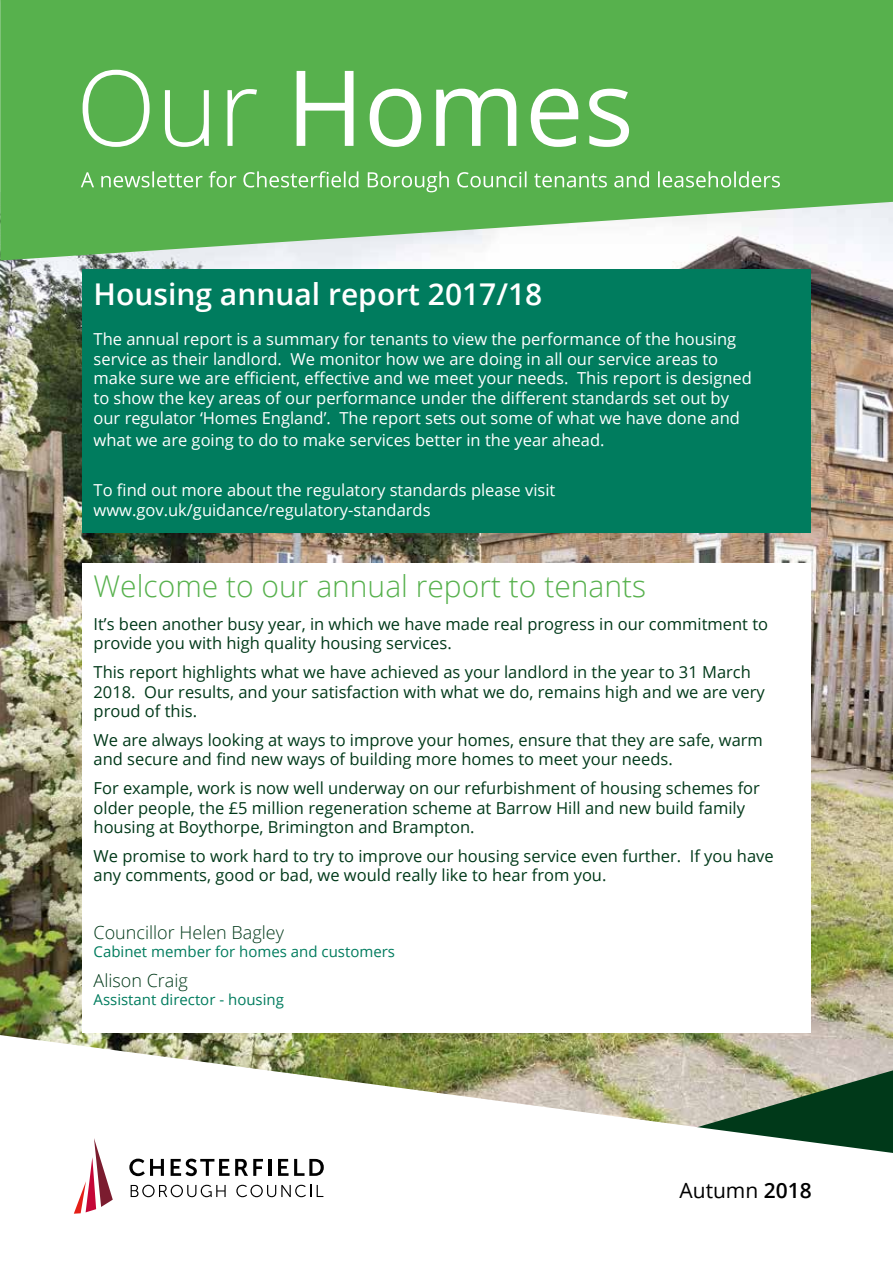
<style>
.page{position:relative;width:893px;height:1263px;background:#fff}
.page>*{position:absolute;margin:0;border:0;box-sizing:border-box;transform-origin:0 0}
.t1{font:300 30px "Open Sans";color:#57b14d}
.t2{font:600 30px "Open Sans";color:#fff}
.t3{font:21px "Open Sans";color:#000}
.t4{font:300 18px "Open Sans";color:#003919}
.t5{font:16.5px/19.8px "Open Sans";color:#003919}
.t6{font:16.5px/19.8px "Open Sans";color:#fff}
.t7{font:15px "Open Sans";color:#007c5e}
.s1{font-weight:600}
</style>
<div class="page">
<img style="left:0;top:261px;width:893px;height:774px">
<div style="left:83px;top:270px;width:728px;height:263px;background:#007c5e"></div>
<div style="left:83px;top:563px;width:728px;height:470px;background:#fff"></div>
<svg style="left:0;top:0;width:893px;height:261px;background:#6cb964"></svg>
<svg style="left:81px;top:171px;width:445px;height:21px;background:#75bf6d"></svg>
<svg style="left:534px;top:171px;width:246px;height:17px;background:#7dc276"></svg>
<svg style="left:83px;top:70px;width:67px;height:77px"></svg>
<svg style="left:165px;top:89px;width:92px;height:58px"></svg>
<svg style="left:297px;top:71px;width:56px;height:75px"></svg>
<svg style="left:370px;top:89px;width:51px;height:58px"></svg>
<svg style="left:436px;top:89px;width:193px;height:58px"></svg>
<svg style="left:0;top:1035px;width:893px;height:179px"></svg>
<svg style="left:74px;top:1138px;width:39px;height:76px"></svg>
<svg style="left:129px;top:1158px;width:35px;height:18px"></svg>
<svg style="left:171px;top:1158px;width:92px;height:18px"></svg>
<hr style="left:268px;top:1159px;width:3px;height:17px;background:#000">
<svg style="left:278px;top:1159px;width:46px;height:17px"></svg>
<svg style="left:131px;top:1185px;width:95px;height:12px"></svg>
<svg style="left:236px;top:1185px;width:75px;height:12px"></svg>
<svg style="left:317px;top:1185px;width:6px;height:12px"></svg>
<h2 class="t2" style="left:94px;top:274px;width:450px">Housing annual report 2017/18</h2>
<p class="t6" style="left:94px;top:328px;width:644px">The annual report is a summary for tenants to view the performance of the housing service as their landlord. We monitor how we are doing in all our service areas to</p>
<p class="t6" style="left:94px;top:368px;width:660px">make sure we are efficient, effective and we meet your needs. This report is designed to show the key areas of our performance under the different standards set out by</p>
<p class="t6" style="left:94px;top:407px;width:648px;line-height:21.6px">our regulator ‘Homes England’. The report sets out some of what we have done and what we are going to do to make services better in the year ahead.</p>
<p class="t6" style="left:94px;top:480px;width:463px">To find out more about the regulatory standards please visit</p>
<p class="t6" style="left:94px;top:500px;width:339px">www.gov.uk/guidance/regulatory-standards</p>
<h2 class="t1" style="left:94px;top:566px;width:554px">Welcome to our annual report to tenants</h2>
<p class="t5" style="left:94px;top:613px;width:676px">It’s been another busy year, in which we have made real progress in our commitment to provide you with high quality housing services.</p>
<p class="t5" style="left:94px;top:661px;width:673px">This report highlights what we have achieved as your landlord in the year to 31 March<br>2018. Our results, and your satisfaction with what we do, remains high and we are very proud of this.</p>
<p class="t5" style="left:94px;top:729px;width:671px">We are always looking at ways to improve your homes, ensure that they are safe, warm</p>
<p class="t5" style="left:94px;top:749px;width:581px">and secure and find new ways of building more homes to meet your needs.</p>
<p class="t5" style="left:94px;top:777px;width:668px">For example, work is now well underway on our refurbishment of housing schemes for older people, the £5 million regeneration scheme at Barrow Hill and new build family housing at Boythorpe, Brimington and Brampton.</p>
<p class="t5" style="left:94px;top:845px;width:682px">We promise to work hard to try to improve our housing service even further. If you have any comments, good or bad, we would really like to hear from you.</p>
<p class="t4" style="left:94px;top:920px;width:192px">Councillor Helen Bagley</p>
<p class="t7" style="left:94px;top:941px;width:303px">Cabinet member for homes and customers</p>
<p class="t4" style="left:94px;top:968px;width:96px">Alison Craig</p>
<p class="t7" style="left:94px;top:990px;width:192px">Assistant director - housing</p>
<p class="t3" style="left:679px;top:1175px;width:134px">Autumn <span class="s1">2018</span></p>
</div>
